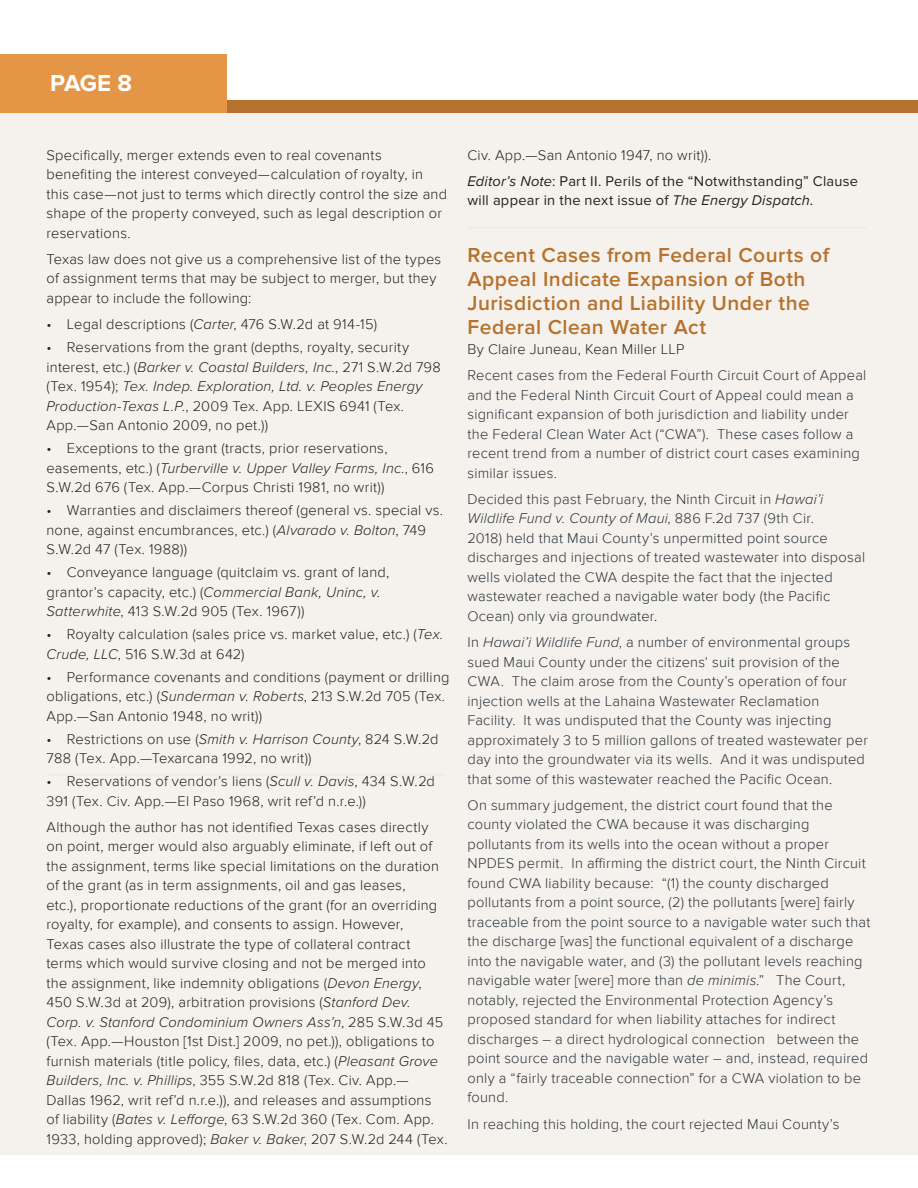
<style>
.page{position:relative;width:918px;height:1188px;background:#fff}
.page>*{position:absolute;margin:0;border:0;box-sizing:border-box;transform-origin:0 0}
.t1{font:700 24px "Proxima Nova";color:#fff}
.Header-2{font:600 21px/24px "Proxima Nova";letter-spacing:.02em;color:#b6712c}
.Body-black{font:300 14.7px/19.5px "Proxima Nova";letter-spacing:.015em;color:#231f20}
.Body-black-2{font:300 14.7px/19.5px "Proxima Nova";letter-spacing:.015em;color:#29333a}
.Body-black-3{font:14.7px/19.5px "Proxima Nova";letter-spacing:.02em;color:#231f20}
.s1{font-style:italic}
</style>
<div class="page">
<div style="left:0;top:113px;width:918px;height:1042px;background:#f5f2ed"></div>
<div style="left:0;top:100px;width:918px;height:13px;background:#b6712c"></div>
<div style="left:0;top:54px;width:226px;height:59px;background:#e49546"></div>
<hr style="left:47px;top:774px;width:398px;height:2px;background:#edeae3">
<hr style="left:467px;top:227px;width:399px;height:1px;background:#edeae3">
<p class="t1" style="left:50px;top:69px;width:83px">PAGE 8</p>
<p class="Body-black" style="left:47px;top:145px;width:402px">Specifically, merger extends even to real covenants benefiting the interest conveyed—calculation of royalty, in this case—not just to terms which directly control the size and shape of the property conveyed, such as legal description or reservations.</p>
<p class="Body-black" style="left:47px;top:249px;width:396px">Texas law does not give us a comprehensive list of the types of assignment terms that may be subject to merger, but they appear to include the following:</p>
<p class="Body-black" style="left:47px;top:315px;width:332px">• Legal descriptions (<span class="s1">Carter</span>, 476 S.W.2d at 914-15)</p>
<p class="Body-black" style="left:47px;top:338px;width:396px">• Reservations from the grant (depths, royalty, security interest, etc.) (<span class="s1">Barker v. Coastal Builders, Inc.</span>, 271 S.W.2d 798 (Tex. 1954); <span class="s1">Tex. Indep. Exploration, Ltd. v. Peoples Energy Production-Texas L.P.</span>, 2009 Tex. App. LEXIS 6941 (Tex.<br>App.—San Antonio 2009, no pet.))</p>
<p class="Body-black" style="left:47px;top:439px;width:389px">• Exceptions to the grant (tracts, prior reservations, easements, etc.) (<span class="s1">Turberville v. Upper Valley Farms, Inc.</span>, 616<br>S.W.2d 676 (Tex. App.—Corpus Christi 1981, no writ))</p>
<p class="Body-black" style="left:47px;top:501px;width:398px">• Warranties and disclaimers thereof (general vs. special vs. none, against encumbrances, etc.) (<span class="s1">Alvarado v. Bolton</span>, 749<br>S.W.2d 47 (Tex. 1988))</p>
<p class="Body-black" style="left:47px;top:563px;width:344px">• Conveyance language (quitclaim vs. grant of land, grantor’s capacity, etc.) (<span class="s1">Commercial Bank, Uninc, v.<br>Satterwhite</span>, 413 S.W.2d 905 (Tex. 1967))</p>
<p class="Body-black" style="left:47px;top:625px;width:398px">• Royalty calculation (sales price vs. market value, etc.) (<span class="s1">Tex.<br>Crude, LLC</span>, 516 S.W.3d at 642)</p>
<p class="Body-black" style="left:47px;top:667px;width:405px">• Performance covenants and conditions (payment or drilling obligations, etc.) (<span class="s1">Sunderman v. Roberts</span>, 213 S.W.2d 705 (Tex.<br>App.—San Antonio 1948, no writ))</p>
<p class="Body-black" style="left:47px;top:729px;width:394px">• Restrictions on use (<span class="s1">Smith v. Harrison County</span>, 824 S.W.2d<br>788 (Tex. App.—Texarcana 1992, no writ))</p>
<p class="Body-black" style="left:47px;top:772px;width:390px">• Reservations of vendor’s liens (<span class="s1">Scull v. Davis</span>, 434 S.W.2d<br>391 (Tex. Civ. App.—El Paso 1968, writ ref’d n.r.e.))</p>
<p class="Body-black" style="left:47px;top:817px;width:403px">Although the author has not identified Texas cases directly on point, merger would also arguably eliminate, if left out of the assignment, terms like special limitations on the duration of the grant (as in term assignments, oil and gas leases,<br>etc.), proportionate reductions of the grant (for an overriding royalty, for example), and consents to assign. However,<br>Texas cases also illustrate the type of collateral contract terms which would survive closing and not be merged into the assignment, like indemnity obligations (<span class="s1">Devon Energy</span>, 450 S.W.3d at 209), arbitration provisions (<span class="s1">Stanford Dev.<br>Corp. v. Stanford Condominium Owners Ass’n</span>, 285 S.W.3d 45 (Tex. App.—Houston [1st Dist.] 2009, no pet.)), obligations to furnish materials (title policy, files, data, etc.) (<span class="s1">Pleasant Grove Builders, Inc. v. Phillips</span>, 355 S.W.2d 818 (Tex. Civ. App.— Dallas 1962, writ ref’d n.r.e.)), and releases and assumptions<br>of liability (<span class="s1">Bates v. Lefforge</span>, 63 S.W.2d 360 (Tex. Com. App.<br>1933, holding approved); <span class="s1">Baker v. Baker</span>, 207 S.W.2d 244 (Tex.</p>
<p class="Body-black" style="left:467px;top:145px;width:245px">Civ. App.—San Antonio 1947, no writ)).</p>
<p class="Body-black-3" style="left:467px;top:171px;width:392px"><span class="s1">Editor’s Note</span>: Part II. Perils of the “Notwithstanding” Clause will appear in the next issue of <span class="s1">The Energy Dispatch</span>.</p>
<p class="Header-2" style="left:467px;top:244px;width:363px">Recent Cases from Federal Courts of<br>Appeal Indicate Expansion of Both<br>Jurisdiction and Liability Under the<br>Federal Clean Water Act</p>
<p class="Body-black" style="left:467px;top:339px;width:219px">By Claire Juneau, Kean Miller LLP</p>
<p class="Body-black-2" style="left:467px;top:366px;width:400px">Recent cases from the Federal Fourth Circuit Court of Appeal and the Federal Ninth Circuit Court of Appeal could mean a significant expansion of both jurisdiction and liability under the Federal Clean Water Act (“CWA”). These cases follow a recent trend from a number of district court cases examining similar issues.</p>
<p class="Body-black-2" style="left:467px;top:489px;width:399px">Decided this past February, the Ninth Circuit in <span class="s1">Hawai’i Wildlife Fund v. County of Maui</span>, 886 F.2d 737 (9th Cir.<br>2018) held that Maui County’s unpermitted point source discharges and injections of treated wastewater into disposal wells violated the CWA despite the fact that the injected wastewater reached a navigable water body (the Pacific Ocean) only via groundwater.</p>
<p class="Body-black-2" style="left:467px;top:633px;width:402px">In <span class="s1">Hawai’i Wildlife Fund</span>, a number of environmental groups sued Maui County under the citizens’ suit provision of the CWA. The claim arose from the County’s operation of four injection wells at the Lahaina Wastewater Reclamation Facility. It was undisputed that the County was injecting approximately 3 to 5 million gallons of treated wastewater per day into the groundwater via its wells. And it was undisputed that some of this wastewater reached the Pacific Ocean.</p>
<p class="Body-black-2" style="left:467px;top:795px;width:404px">On summary judgement, the district court found that the county violated the CWA because it was discharging pollutants from its wells into the ocean without a proper NPDES permit. In affirming the district court, the Ninth Circuit found CWA liability because: “(1) the county discharged pollutants from a point source, (2) the pollutants [were] fairly traceable from the point source to a navigable water such that the discharge [was] the functional equivalent of a discharge into the navigable water, and (3) the pollutant levels reaching navigable water [were] more than <span class="s1">de minimis</span>.” The Court, notably, rejected the Environmental Protection Agency’s proposed standard for when liability attaches for indirect discharges – a direct hydrological connection between the point source and the navigable water – and, instead, required only a “fairly traceable connection” for a CWA violation to be found.</p>
<p class="Body-black-2" style="left:467px;top:1114px;width:374px">In reaching this holding, the court rejected Maui County’s</p>
</div>
